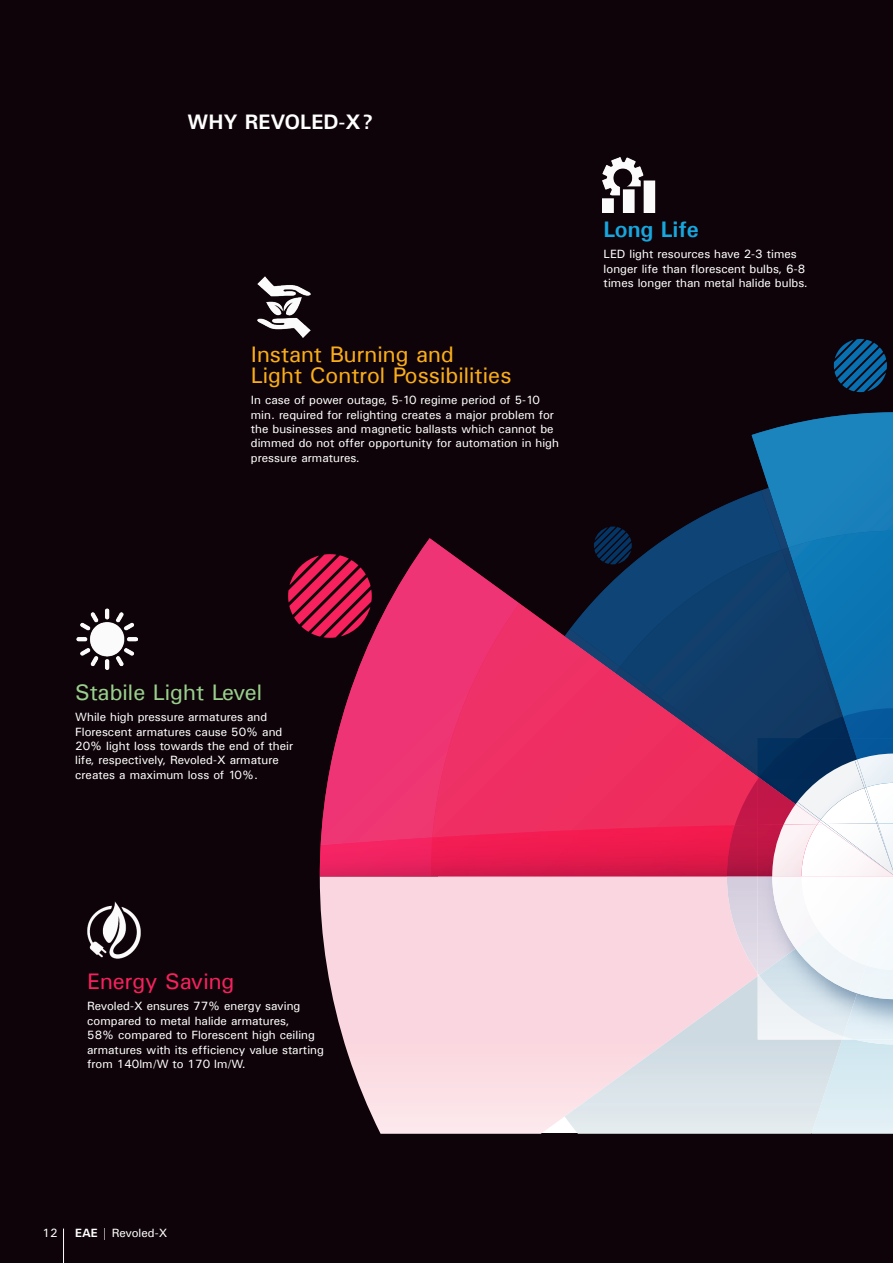
<style>
.page{position:relative;width:893px;height:1263px;background:#fff}
.page>*{position:absolute;margin:0;border:0;box-sizing:border-box;transform-origin:0 0}
.t1{font:22.5px "Univers";color:#faad19}
.t2{font:22.5px "Univers";color:#99cf8c}
.t3{font:22.5px "Univers";color:#f7215e}
.t4{font:700 22.5px "Univers";color:#17a6de}
.t5{font:700 21px "Univers";color:#fff}
.t6{font:12px/14.4px "Univers";color:#fff}
.s1{font-weight:700}
</style>
<div class="page">
<div style="left:0;top:1134px;width:893px;height:129px;background:#0e0308"></div>
<div style="left:0;top:0;width:438px;height:1209px;background:#0e0308"></div>
<div style="left:0;top:0;width:893px;height:641px;background:#0e0308"></div>
<hr style="left:63px;top:1228px;width:1px;height:35px;background:#fff">
<svg style="left:288px;top:555px;width:32px;height:82px"></svg>
<svg style="left:834px;top:339px;width:53px;height:53px"></svg>
<img style="left:87px;top:901px;width:53px;height:57px">
<img style="left:77px;top:608px;width:61px;height:61px">
<img style="left:257px;top:276px;width:54px;height:62px">
<img style="left:602px;top:158px;width:54px;height:54px">
<svg style="left:320px;top:876px;width:407px;height:258px;background:#eacad2"></svg>
<svg style="left:321px;top:538px;width:198px;height:299px"></svg>
<svg style="left:432px;top:603px;width:87px;height:222px;background:#ee316b"></svg>
<img style="left:320px;top:837px;width:111px;height:39px">
<img style="left:431px;top:825px;width:296px;height:51px">
<img style="left:727px;top:825px;width:31px;height:148px">
<img style="left:759px;top:948px;width:13px;height:25px">
<img style="left:758px;top:825px;width:14px;height:51px">
<svg style="left:565px;top:973px;width:328px;height:161px;background:#e2e1e7"></svg>
<img style="left:772px;top:948px;width:24px;height:45px">
<img style="left:857px;top:970px;width:36px;height:29px">
<img style="left:772px;top:876px;width:29px;height:72px">
<img style="left:796px;top:931px;width:70px;height:62px">
<img style="left:772px;top:825px;width:29px;height:51px">
<img style="left:801px;top:931px;width:18px;height:34px">
<img style="left:801px;top:825px;width:92px;height:52px">
<img style="left:819px;top:883px;width:74px;height:82px">
<svg style="left:519px;top:412px;width:374px;height:413px"></svg>
<img style="left:823px;top:824px;width:3px;height:51px">
<img style="left:826px;top:824px;width:67px;height:51px">
<img style="left:877px;top:824px;width:16px;height:46px">
<p class="t5" style="left:188px;top:109px;width:187px">WHY REVOLED-X?</p>
<p class="t1" style="left:251px;top:340px;width:204px">Instant Burning and</p>
<p class="t1" style="left:251px;top:361px;width:262px">Light Control Possibilities</p>
<p class="t6" style="left:251px;top:393px;width:310px">In case of power outage, 5-10 regime period of 5-10 min. required for relighting creates a major problem for the businesses and magnetic ballasts which cannot be dimmed do not offer opportunity for automation in high pressure armatures.</p>
<p class="t4" style="left:604px;top:216px;width:97px">Long Life</p>
<p class="t6" style="left:604px;top:247px;width:206px">LED light resources have 2-3 times longer life than florescent bulbs, 6-8 times longer than metal halide bulbs.</p>
<p class="t2" style="left:75px;top:678px;width:189px">Stabile Light Level</p>
<p class="t6" style="left:75px;top:710px;width:219px">While high pressure armatures and Florescent armatures cause 50% and 20% light loss towards the end of their life, respectively, Revoled-X armature creates a maximum loss of 10%.</p>
<p class="t3" style="left:87px;top:967px;width:149px">Energy Saving</p>
<p class="t6" style="left:87px;top:999px;width:238px">Revoled-X ensures 77% energy saving compared to metal halide armatures,<br>58% compared to Florescent high ceiling armatures with its efficiency value starting from 140lm/W to 170 lm/W.</p>
<p class="t6" style="left:43px;top:1225px;width:17px">12</p>
<p class="t6" style="left:75px;top:1225px;width:94px"><span class="s1">EAE</span> | Revoled-X</p>
</div>
